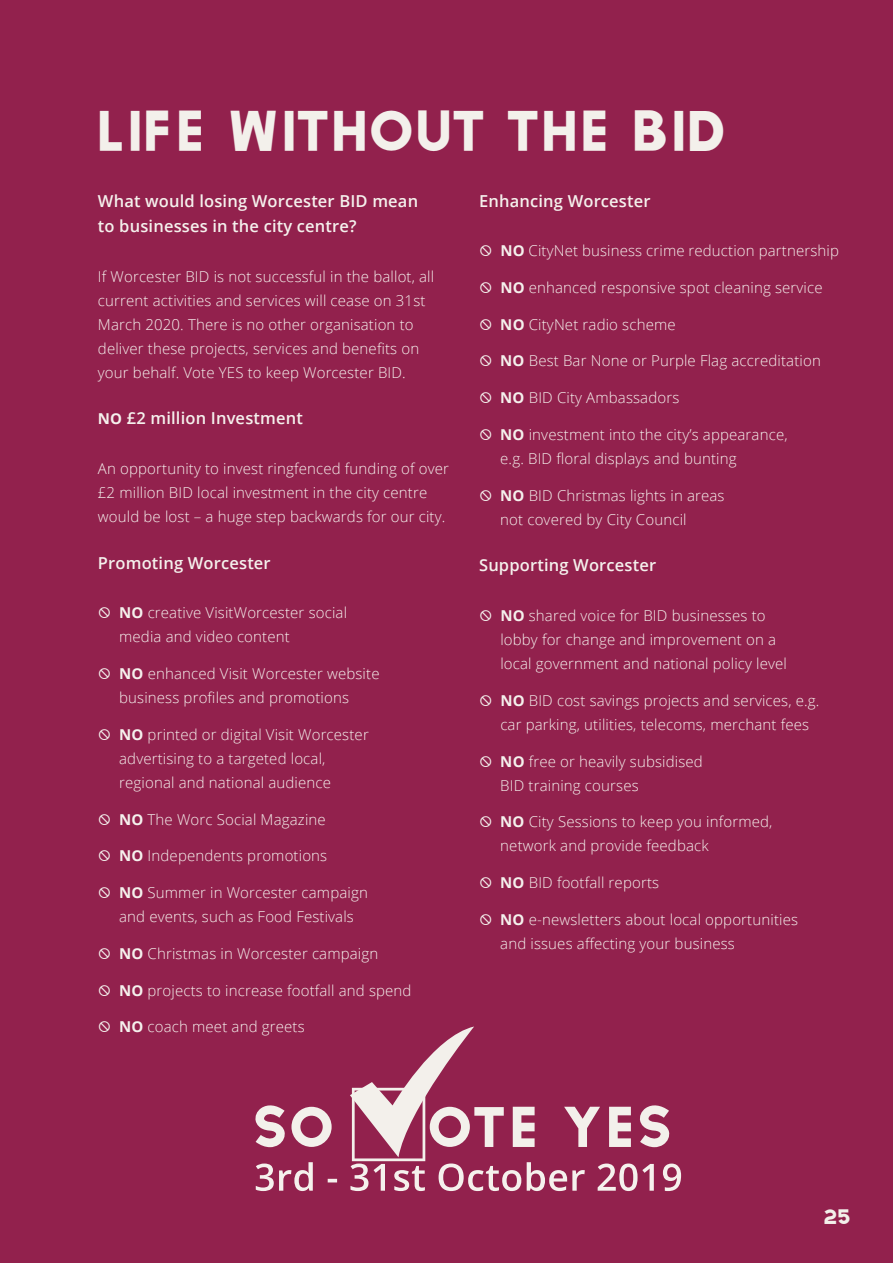
<style>
.page{position:relative;width:893px;height:1263px;background:#92214d}
.page>*{position:absolute;margin:0;border:0;box-sizing:border-box;transform-origin:0 0}
.t1{font:45px "Daughter";letter-spacing:.05em;color:#f3f0eb}
.t2{font:600 16.5px/25.5px "Open Sans";letter-spacing:.01em;color:#f5f1ed}
.t3{font:16.5px "Daughter";color:#f3f0eb}
.t4{font:300 15px/24px "Open Sans";letter-spacing:.01em;color:#f5f1ed}
.s1{font-weight:700;font-size:15px}
.s2{font-weight:700}
</style>
<div class="page">
<svg style="left:255px;top:1026px;width:426px;height:165px"></svg>
<h1 class="t1" style="left:98px;top:106px;width:629px">LIFE WITHOUT THE BID</h1>
<p class="t2" style="left:98px;top:188px;width:322px">What would losing Worcester BID mean to businesses in the city centre?</p>
<p class="t4" style="left:98px;top:264px;width:338px">If Worcester BID is not successful in the ballot, all current activities and services will cease on 31st March 2020. There is no other organisation to deliver these projects, services and benefits on your behalf. Vote YES to keep Worcester BID.</p>
<p class="t2" style="left:98px;top:405px;width:206px"><span class="s1">NO</span> £2 million Investment</p>
<p class="t4" style="left:98px;top:456px;width:353px">An opportunity to invest ringfenced funding of over £2 million BID local investment in the city centre would be lost – a huge step backwards for our city.</p>
<p class="t2" style="left:98px;top:550px;width:174px">Promoting Worcester</p>
<p class="t4" style="left:119px;top:600px;width:229px"><span class="s2">NO</span> creative VisitWorcester social media and video content</p>
<p class="t4" style="left:119px;top:661px;width:262px"><span class="s2">NO</span> enhanced Visit Worcester website business profiles and promotions</p>
<p class="t4" style="left:119px;top:722px;width:251px"><span class="s2">NO</span> printed or digital Visit Worcester advertising to a targeted local, regional and national audience</p>
<p class="t4" style="left:119px;top:807px;width:208px"><span class="s2">NO</span> The Worc Social Magazine</p>
<p class="t4" style="left:119px;top:843px;width:210px"><span class="s2">NO</span> Independents promotions</p>
<p class="t4" style="left:119px;top:880px;width:250px"><span class="s2">NO</span> Summer in Worcester campaign and events, such as Food Festivals</p>
<p class="t4" style="left:119px;top:941px;width:261px"><span class="s2">NO</span> Christmas in Worcester campaign</p>
<p class="t4" style="left:119px;top:978px;width:294px"><span class="s2">NO</span> projects to increase footfall and spend</p>
<p class="t4" style="left:119px;top:1014px;width:187px"><span class="s2">NO</span> coach meet and greets</p>
<p class="t2" style="left:479px;top:188px;width:173px">Enhancing Worcester</p>
<p class="t4" style="left:500px;top:238px;width:340px"><span class="s2">NO</span> CityNet business crime reduction partnership</p>
<p class="t4" style="left:500px;top:275px;width:324px"><span class="s2">NO</span> enhanced responsive spot cleaning service</p>
<p class="t4" style="left:500px;top:312px;width:177px"><span class="s2">NO</span> CityNet radio scheme</p>
<p class="t4" style="left:500px;top:349px;width:322px"><span class="s2">NO</span> Best Bar None or Purple Flag accreditation</p>
<p class="t4" style="left:500px;top:385px;width:181px"><span class="s2">NO</span> BID City Ambassadors</p>
<p class="t4" style="left:500px;top:422px;width:289px"><span class="s2">NO</span> investment into the city’s appearance, e.g. BID floral displays and bunting</p>
<p class="t4" style="left:500px;top:483px;width:226px"><span class="s2">NO</span> BID Christmas lights in areas not covered by City Council</p>
<p class="t2" style="left:479px;top:552px;width:179px">Supporting Worcester</p>
<p class="t4" style="left:500px;top:603px;width:288px"><span class="s2">NO</span> shared voice for BID businesses to lobby for change and improvement on a local government and national policy level</p>
<p class="t4" style="left:500px;top:688px;width:321px"><span class="s2">NO</span> BID cost savings projects and services, e.g. car parking, utilities, telecoms, merchant fees</p>
<p class="t4" style="left:500px;top:749px;width:204px"><span class="s2">NO</span> free or heavily subsidised<br>BID training courses</p>
<p class="t4" style="left:500px;top:809px;width:274px"><span class="s2">NO</span> City Sessions to keep you informed, network and provide feedback</p>
<p class="t4" style="left:500px;top:870px;width:160px"><span class="s2">NO</span> BID footfall reports</p>
<p class="t4" style="left:500px;top:907px;width:299px"><span class="s2">NO</span> e-newsletters about local opportunities and issues affecting your business</p>
<p class="t3" style="left:824px;top:1207px;width:28px">25</p>
</div>
